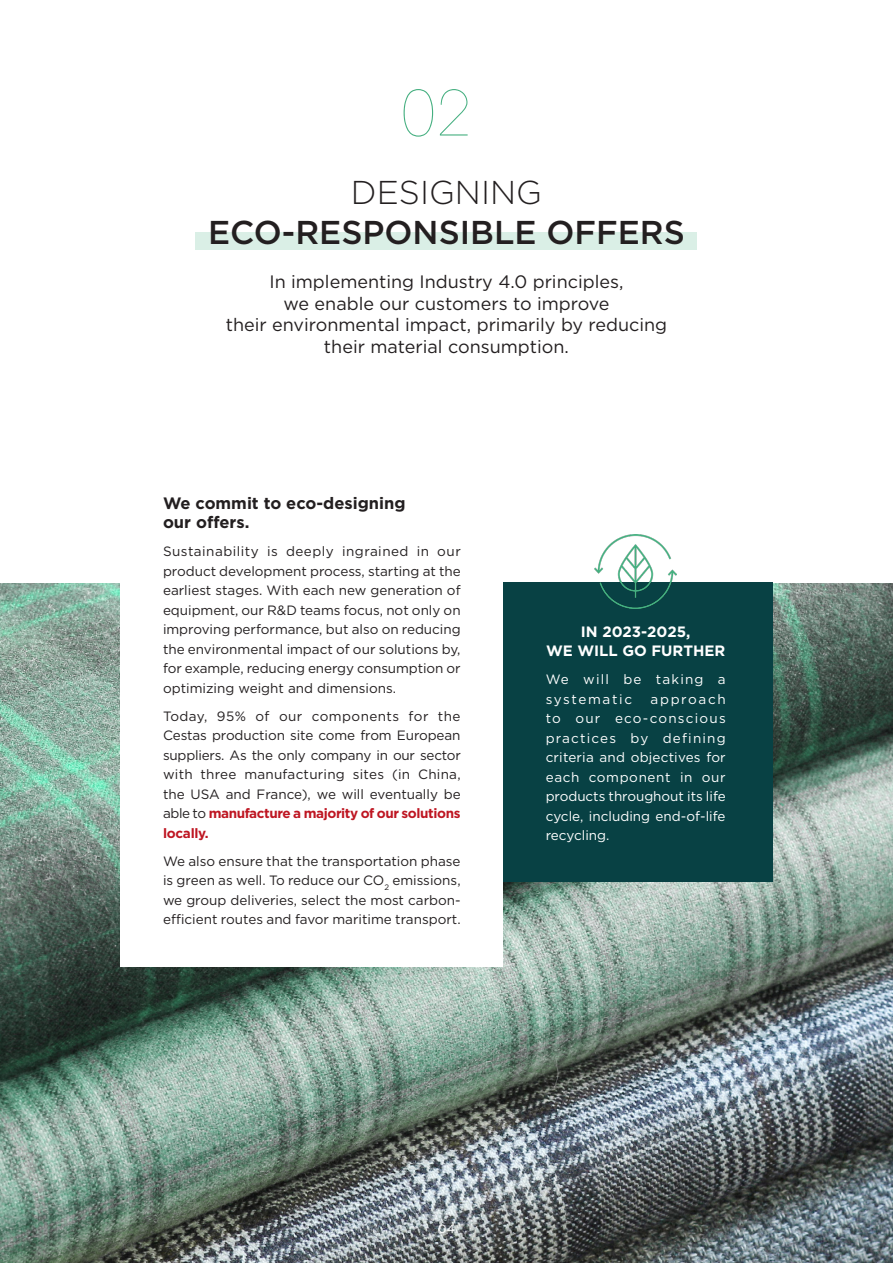
<style>
.page{position:relative;width:893px;height:1263px;background:#fff}
.page>*{position:absolute;margin:0;border:0;box-sizing:border-box;transform-origin:0 0}
.t1{font:100 75px "Ambassador Plus Sans";color:#45af80}
.t2{font:500 33px/39.6px "Gotham";color:#231f20;text-align:center}
.SUBTITLE{font:18px/21.6px "Gotham";color:#231f20;text-align:center}
.t3{font:700 16.5px/19.8px "Gotham";color:#231f20}
.TXT_COURANT{font:700 15px/19.5px "Gotham";color:#fff;text-align:center}
.TXT_COURANT-2{font:13.5px/19.5px "Gotham";color:#231f20;text-align:justify}
.TXT_COURANT-3{font:13.5px/19.5px "Gotham";color:#fff;text-align:justify}
.TXT_COURANT-4{font:13.5px/19.5px "Gotham";letter-spacing:.09em;color:#fff}
.t4{font:12px "Gotham";color:#fff}
.s1{font-weight:300}
.s2{font-weight:700;color:#be1622}
</style>
<div class="page">
<img style="left:0;top:583px;width:893px;height:680px">
<div style="left:196px;top:233px;width:501px;height:17px;background:#daefe6"></div>
<div style="left:503px;top:582px;width:269px;height:299px;background:#084144"></div>
<div style="left:120px;top:453px;width:383px;height:514px;background:#fff"></div>
<img style="left:594px;top:535px;width:83px;height:74px">
<p class="t1" style="left:400px;top:78px;width:73px">02</p>
<h1 class="t2" style="left:208px;top:173px;width:478px"><span class="s1">DESIGNING<br></span>ECO-RESPONSIBLE OFFERS</h1>
<p class="SUBTITLE" style="left:226px;top:271px;width:443px">In implementing Industry 4.0 principles,<br>we enable our customers to improve<br>their environmental impact, primarily by reducing their material consumption.</p>
<h2 class="t3" style="left:163px;top:493px;width:244px">We commit to eco-designing our offers.</h2>
<p class="TXT_COURANT-2" style="left:163px;top:542px;width:299px">Sustainability is deeply ingrained in our product development process, starting at the earliest stages. With each new generation of equipment, our R&amp;D teams focus, not only on improving performance, but also on reducing the environmental impact of our solutions by, for example, reducing energy consumption or optimizing weight and dimensions.</p>
<p class="TXT_COURANT-2" style="left:163px;top:706px;width:299px">Today, 95% of our components for the Cestas production site come from European suppliers. As the only company in our sector with three manufacturing sites (in China, the USA and France), we will eventually be able to <span class="s2">manufacture a majority of our solutions locally.</span></p>
<p class="TXT_COURANT-2" style="left:163px;top:851px;width:299px">We also ensure that the transportation phase is green as well. To reduce our CO<sub>2</sub> emissions, we group deliveries, select the most carbon&shy;efficient routes and favor maritime transport.</p>
<p class="TXT_COURANT" style="left:546px;top:621px;width:181px">IN 2023-2025,<br>WE WILL GO FURTHER</p>
<p class="TXT_COURANT-4" style="left:546px;top:669px;width:181px">We will be taking a systematic</p>
<p class="TXT_COURANT-3" style="left:546px;top:689px;width:182px;text-indent:105px">approach to our eco-conscious practices by defining criteria and objectives for each component in our products throughout its life cycle, including end-of-life recycling.</p>
<p class="t4" style="left:438px;top:1221px;width:18px">04</p>
</div>
